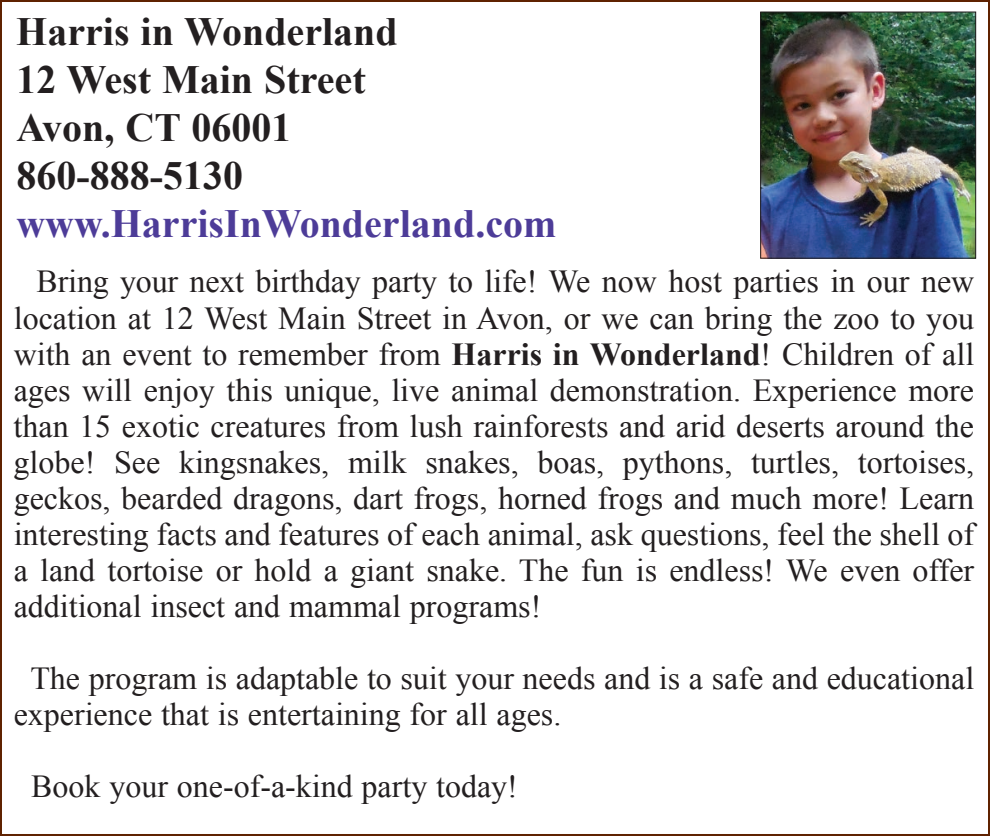
<style>
.page{position:relative;width:990px;height:836px;background:#fff}
.page>*{position:absolute;margin:0;border:0;box-sizing:border-box;transform-origin:0 0}
.t1{font:700 40px/48px "Times New Roman";color:#231f20}
.t2{font:700 40px "Times New Roman";color:#4d3c98}
.t3{font:32px/36px "Times New Roman";color:#231f20;text-align:justify}
.s1{font-weight:700}
</style>
<div class="page">
<img style="left:762px;top:13px;width:212px;height:243px">
<div style="left:760px;top:11px;width:216px;height:247px;border:1px solid #231f20"></div>
<p class="t1" style="left:16px;top:6px;width:383px">Harris in Wonderland<br>12 West Main Street<br>Avon, CT 06001<br>860-888-5130</p>
<p class="t2" style="left:16px;top:196px;width:542px">www.HarrisInWonderland.com</p>
<p class="t3" style="left:14px;top:263px;width:962px;text-indent:23px">Bring your next birthday party to life! We now host parties in our new location at 12 West Main Street in Avon, or we can bring the zoo to you with an event to remember from <span class="s1">Harris in Wonderland</span>! Children of all ages will enjoy this unique, live animal demonstration. Experience more than 15 exotic creatures from lush rainforests and arid deserts around the globe! See kingsnakes, milk snakes, boas, pythons, turtles, tortoises, geckos, bearded dragons, dart frogs, horned frogs and much more! Learn interesting facts and features of each animal, ask questions, feel the shell of a land tortoise or hold a giant snake. The fun is endless! We even offer additional insect and mammal programs!</p>
<p class="t3" style="left:14px;top:659px;width:962px;text-indent:17px">The program is adaptable to suit your needs and is a safe and educational experience that is entertaining for all ages.</p>
<p class="t3" style="left:31px;top:767px;width:488px">Book your one-of-a-kind party today!</p>
</div>
